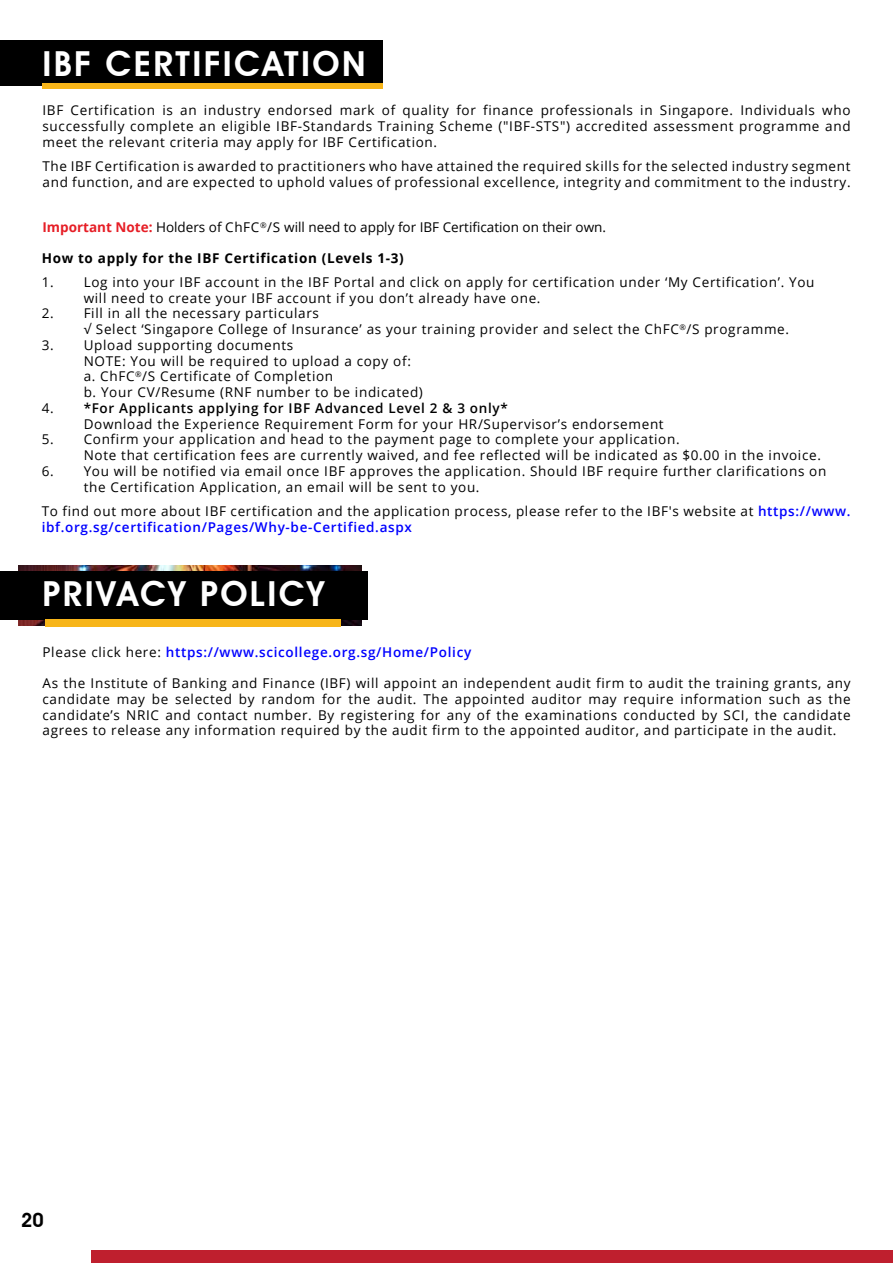
<style>
.page{position:relative;width:893px;height:1263px;background:#fff}
.page>*{position:absolute;margin:0;border:0;box-sizing:border-box;transform-origin:0 0}
.t1{font:600 34.5px "Avant Garde IT Cby BT";letter-spacing:.07em;color:#fff}
.t2{font:600 19.5px "Avant Garde IT Cby BT";color:#000}
.t3{font:13.5px/15.8px "Open Sans";letter-spacing:.05em;color:#000}
.t4{font:13.5px "Open Sans";color:#000}
.t5{font:600 13.5px "Open Sans";letter-spacing:.05em;color:#00f}
.t6{font:700 13.5px "Open Sans";letter-spacing:.05em;color:#000}
.s1{font-weight:700;color:#e61e26}
.s2{font-weight:600}
.s3{font-weight:600;color:#00f}
.s4{font-weight:400;color:#000}
</style>
<div class="page">
<div style="left:0;top:41px;width:383px;height:45px;background:#000"></div>
<div style="left:43px;top:84px;width:340px;height:5px;background:#f7b519"></div>
<img style="left:19px;top:566px;width:343px;height:59px">
<div style="left:0;top:571px;width:367px;height:49px;background:#000"></div>
<div style="left:45px;top:620px;width:296px;height:7px;background:#f7b519"></div>
<div style="left:91px;top:1250px;width:802px;height:13px;background:#bf1f2e"></div>
<h1 class="t1" style="left:43px;top:43px;width:325px">IBF CERTIFICATION</h1>
<p class="t3" style="left:43px;top:102px;width:810px;text-align:justify">IBF Certification is an industry endorsed mark of quality for finance professionals in Singapore. Individuals who successfully complete an eligible IBF-Standards Training Scheme ("IBF-STS") accredited assessment programme and meet the relevant criteria may apply for IBF Certification.</p>
<p class="t3" style="left:43px;top:158px;width:810px">The IBF Certification is awarded to practitioners who have attained the required skills for the selected industry segment and function, and are expected to uphold values of professional excellence, integrity and commitment to the industry.</p>
<p class="t4" style="left:43px;top:218px;width:565px"><span class="s1">Important Note:</span> Holders of ChFC<sup>®</sup>/S will need to apply for IBF Certification on their own.</p>
<p class="t6" style="left:42px;top:248px;width:364px">How to apply for the IBF Certification (Levels 1-3)</p>
<p class="t3" style="left:84px;top:274px;width:732px;text-indent:-42px">1. Log into your IBF account in the IBF Portal and click on apply for certification under ‘My Certification’. You will need to create your IBF account if you don’t already have one.</p>
<p class="t3" style="left:84px;top:305px;width:707px;text-indent:-42px">2. Fill in all the necessary particulars<br>√ Select ‘Singapore College of Insurance’ as your training provider and select the ChFC<sup>®</sup>/S programme.</p>
<p class="t3" style="left:84px;top:337px;width:341px;text-indent:-42px">3. Upload supporting documents<br>NOTE: You will be required to upload a copy of: a. ChFC<sup>®</sup>/S Certificate of Completion<br>b. Your CV/Resume (RNF number to be indicated)</p>
<p class="t3" style="left:84px;top:400px;width:582px;text-indent:-42px">4. <span class="s2">*For Applicants applying for IBF Advanced Level 2 &amp; 3 only*<br></span>Download the Experience Requirement Form for your HR/Supervisor’s endorsement</p>
<p class="t3" style="left:84px;top:431px;width:739px;text-indent:-42px">5. Confirm your application and head to the payment page to complete your application.<br>Note that certification fees are currently waived, and fee reflected will be indicated as $0.00 in the invoice.</p>
<p class="t3" style="left:84px;top:463px;width:744px;text-indent:-42px">6. You will be notified via email once IBF approves the application. Should IBF require further clarifications on the Certification Application, an email will be sent to you.</p>
<p class="t3" style="left:42px;top:503px;width:810px">To find out more about IBF certification and the application process, please refer to the IBF's website at <span class="s3">https://www. ibf.org.sg/certification/Pages/Why-be-Certified.aspx</span></p>
<h1 class="t1" style="left:43px;top:573px;width:283px">PRIVACY POLICY</h1>
<p class="t5" style="left:43px;top:642px;width:430px"><span class="s4">Please click here:</span> https://www.scicollege.org.sg/Home/Policy</p>
<p class="t3" style="left:43px;top:675px;width:810px;text-align:justify">As the Institute of Banking and Finance (IBF) will appoint an independent audit firm to audit the training grants, any candidate may be selected by random for the audit. The appointed auditor may require information such as the candidate’s NRIC and contact number. By registering for any of the examinations conducted by SCI, the candidate agrees to release any information required by the audit firm to the appointed auditor, and participate in the audit.</p>
<h2 class="t2" style="left:21px;top:1208px;width:24px">20</h2>
</div>
